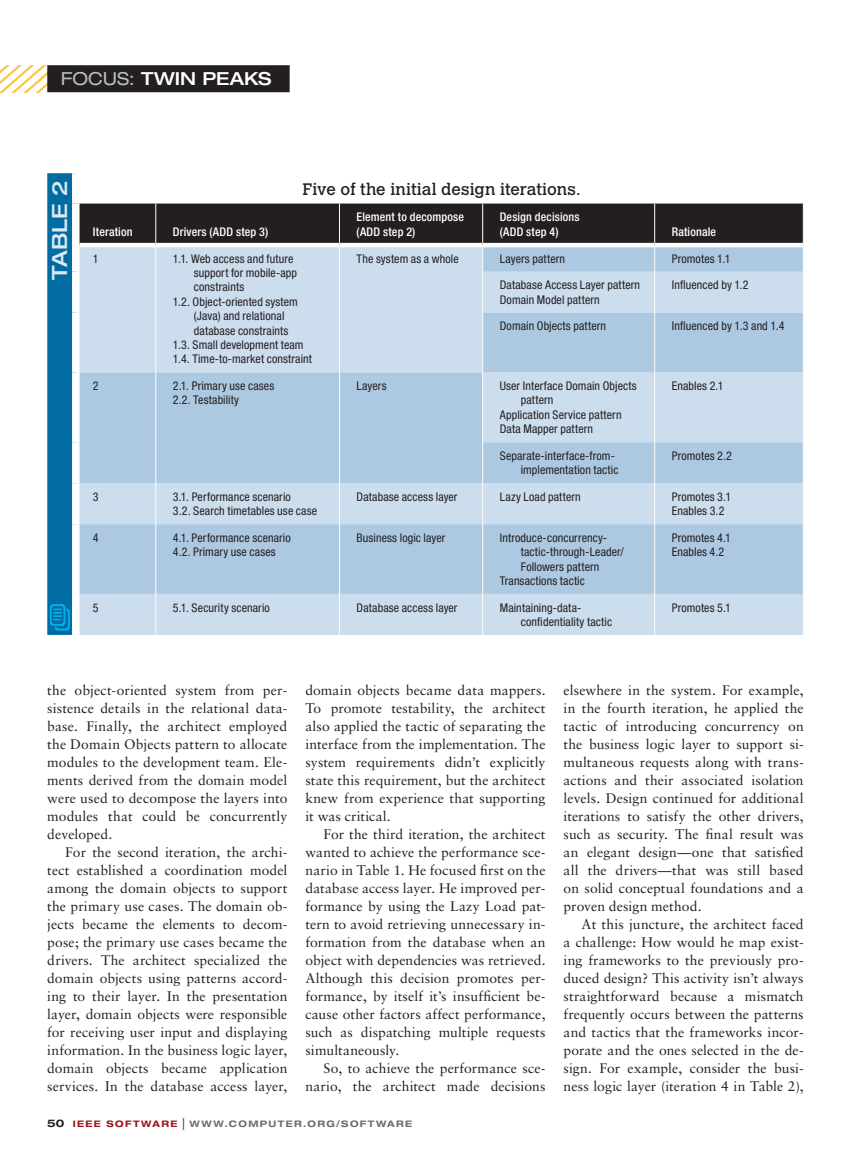
<style>
.page{position:relative;width:851px;height:1161px;background:#fff}
.page>*{position:absolute;margin:0;border:0;box-sizing:border-box;transform-origin:0 0}
.t1{font:500 expanded 21px "Helvetica Neue LT Std";color:#dbe7f2}
.t2{font:500 expanded 18px "Helvetica Neue LT Std";color:#fff}
.t3{font:16.5px "Calvert MT Std";color:#231f20}
.t4{font:13.8px/18px "Sabon LT Std";letter-spacing:.005em;color:#231f20;text-align:justify}
.t5{font:condensed 12px/14.4px "Helvetica Neue LT Std";letter-spacing:.01em;color:#231f20}
.t6{font:500 condensed 12px/15px "Helvetica Neue LT Std";letter-spacing:.015em;color:#fff}
.t7{font:700 expanded 9px "Helvetica Neue LT Std";letter-spacing:.155em;color:#6c6d70}
.s1{font-weight:400;color:#bcbdc0}
.s2{font-size:10.5px;color:#231f20}
.s3{color:#9c1418}
.s4{font-family:"Helvetica LT Std";font-weight:400;font-stretch:condensed;font-size:12px;color:#231f20}
</style>
<div class="page">
<svg style="left:0;top:65px;width:47px;height:27px"></svg>
<div style="left:47px;top:65px;width:242px;height:27px;background:#231f20"></div>
<svg style="left:47px;top:173px;width:756px;height:462px;background:#afc5d6"></svg>
<h2 class="t2" style="left:61px;top:68px;width:212px"><span class="s1">FOCUS:</span> TWIN PEAKS</h2>
<h1 class="t1" style="left:47px;top:280px;width:100px;rotate:-90deg">TABLE 2</h1>
<p class="t3" style="left:302px;top:179px;width:279px">Five of the initial design iterations.</p>
<p class="t6" style="left:356px;top:209px;width:109px">Element to decompose (ADD step 2)</p>
<p class="t6" style="left:499px;top:209px;width:81px">Design decisions (ADD step 4)</p>
<p class="t6" style="left:93px;top:224px;width:41px">Iteration</p>
<p class="t6" style="left:173px;top:224px;width:97px">Drivers (ADD step 3)</p>
<p class="t6" style="left:671px;top:224px;width:46px">Rationale</p>
<p class="t5" style="left:93px;top:251px;width:7px">1</p>
<p class="t5" style="left:173px;top:251px;width:122px">1.1. Web access and future</p>
<p class="t5" style="left:194px;top:266px;width:105px">support for mobile-app</p>
<p class="t5" style="left:194px;top:280px;width:52px">constraints</p>
<p class="t5" style="left:173px;top:294px;width:126px">1.2. Object-oriented system</p>
<p class="t5" style="left:194px;top:309px;width:92px">(Java) and relational</p>
<p class="t5" style="left:194px;top:323px;width:96px">database constraints</p>
<p class="t5" style="left:173px;top:338px;width:132px">1.3. Small development team</p>
<p class="t5" style="left:173px;top:352px;width:141px">1.4. Time-to-market constraint</p>
<p class="t5" style="left:356px;top:251px;width:104px">The system as a whole</p>
<p class="t5" style="left:499px;top:251px;width:67px">Layers pattern</p>
<p class="t5" style="left:671px;top:251px;width:60px">Promotes 1.1</p>
<p class="t5" style="left:499px;top:278px;width:142px">Database Access Layer pattern<br>Domain Model pattern</p>
<p class="t5" style="left:671px;top:278px;width:78px">Influenced by 1.2</p>
<p class="t5" style="left:499px;top:319px;width:108px">Domain Objects pattern</p>
<p class="t5" style="left:671px;top:319px;width:114px">Influenced by 1.3 and 1.4</p>
<p class="t5" style="left:93px;top:379px;width:7px">2</p>
<p class="t5" style="left:173px;top:379px;width:103px">2.1. Primary use cases<br>2.2. Testability</p>
<p class="t5" style="left:356px;top:379px;width:32px">Layers</p>
<p class="t5" style="left:499px;top:379px;width:138px">User Interface Domain Objects</p>
<p class="t5" style="left:520px;top:393px;width:34px">pattern</p>
<p class="t5" style="left:499px;top:407px;width:123px">Application Service pattern</p>
<p class="t5" style="left:499px;top:422px;width:95px">Data Mapper pattern</p>
<p class="t5" style="left:671px;top:379px;width:53px">Enables 2.1</p>
<p class="t5" style="left:520px;top:448px;width:99px;text-indent:-21px">Separate-interface-from&shy;implementation tactic</p>
<p class="t5" style="left:671px;top:448px;width:62px">Promotes 2.2</p>
<p class="t5" style="left:93px;top:489px;width:7px">3</p>
<p class="t5" style="left:173px;top:489px;width:146px">3.1. Performance scenario<br>3.2. Search timetables use case</p>
<p class="t5" style="left:356px;top:489px;width:102px">Database access layer</p>
<p class="t5" style="left:499px;top:489px;width:83px">Lazy Load pattern</p>
<p class="t5" style="left:671px;top:489px;width:61px">Promotes 3.1<br>Enables 3.2</p>
<p class="t5" style="left:93px;top:530px;width:7px">4</p>
<p class="t5" style="left:173px;top:530px;width:119px">4.1. Performance scenario<br>4.2. Primary use cases</p>
<p class="t5" style="left:356px;top:530px;width:90px">Business logic layer</p>
<p class="t5" style="left:499px;top:530px;width:109px">Introduce-concurrency-</p>
<p class="t5" style="left:671px;top:530px;width:61px">Promotes 4.1<br>Enables 4.2</p>
<p class="t5" style="left:520px;top:545px;width:105px">tactic-through-Leader/</p>
<p class="t5" style="left:520px;top:559px;width:80px">Followers pattern</p>
<p class="t5" style="left:499px;top:573px;width:87px">Transactions tactic</p>
<p class="t5" style="left:93px;top:600px;width:7px">5</p>
<p class="t5" style="left:173px;top:600px;width:99px">5.1. Security scenario</p>
<p class="t5" style="left:356px;top:600px;width:102px">Database access layer</p>
<p class="t5" style="left:520px;top:600px;width:93px;text-indent:-21px">Maintaining-data&shy;confidentiality tactic</p>
<p class="t5" style="left:671px;top:600px;width:61px">Promotes 5.1</p>
<p class="t4" style="left:47px;top:681px;width:241px">the object-oriented system from per&shy;sistence details in the relational data&shy;base. Finally, the architect employed the Domain Objects pattern to allocate modules to the development team. Ele&shy;ments derived from the domain model were used to decompose the layers into modules that could be concurrently developed.</p>
<p class="t4" style="left:47px;top:843px;width:242px;text-indent:18px">For the second iteration, the archi&shy;tect established a coordination model among the domain objects to support the primary use cases. The domain ob&shy;jects became the elements to decom&shy;pose; the primary use cases became the drivers. The architect specialized the domain objects using patterns accord&shy;ing to their layer. In the presentation layer, domain objects were responsible for receiving user input and displaying information. In the business logic layer, domain objects became application services. In the database access layer,</p>
<p class="t4" style="left:305px;top:681px;width:241px">domain objects became data mappers.<br>To promote testability, the architect also applied the tactic of separating the interface from the implementation. The system requirements didn’t explicitly state this requirement, but the architect knew from experience that supporting it was critical.</p>
<p class="t4" style="left:305px;top:825px;width:242px;text-indent:18px">For the third iteration, the architect wanted to achieve the performance sce&shy;nario in Table 1. He focused first on the database access layer. He improved per&shy;formance by using the Lazy Load pat&shy;tern to avoid retrieving unnecessary in&shy;formation from the database when an object with dependencies was retrieved.<br>Although this decision promotes per&shy;formance, by itself it’s insufficient be&shy;cause other factors affect performance, such as dispatching multiple requests simultaneously.</p>
<p class="t4" style="left:305px;top:1059px;width:241px;text-align:right">So, to achieve the performance sce&shy;nario, the architect made decisions</p>
<p class="t7" style="left:47px;top:1118px;width:365px"><span class="s2">50</span> <span class="s3">IEEE SOFTWARE</span> <span class="s4">|</span> WWW.COMPUTER.ORG/SOFTWARE</p>
<p class="t4" style="left:563px;top:681px;width:241px">elsewhere in the system. For example, in the fourth iteration, he applied the tactic of introducing concurrency on the business logic layer to support si&shy;multaneous requests along with trans&shy;actions and their associated isolation levels. Design continued for additional iterations to satisfy the other drivers, such as security. The final result was an elegant design—one that satisfied all the drivers—that was still based on solid conceptual foundations and a proven design method.</p>
<p class="t4" style="left:563px;top:915px;width:241px;text-indent:18px">At this juncture, the architect faced a challenge: How would he map exist&shy;ing frameworks to the previously pro&shy;duced design? This activity isn’t always straightforward because a mismatch frequently occurs between the patterns and tactics that the frameworks incor&shy;porate and the ones selected in the de&shy;sign. For example, consider the busi&shy;ness logic layer (iteration 4 in Table 2),</p>
</div>
